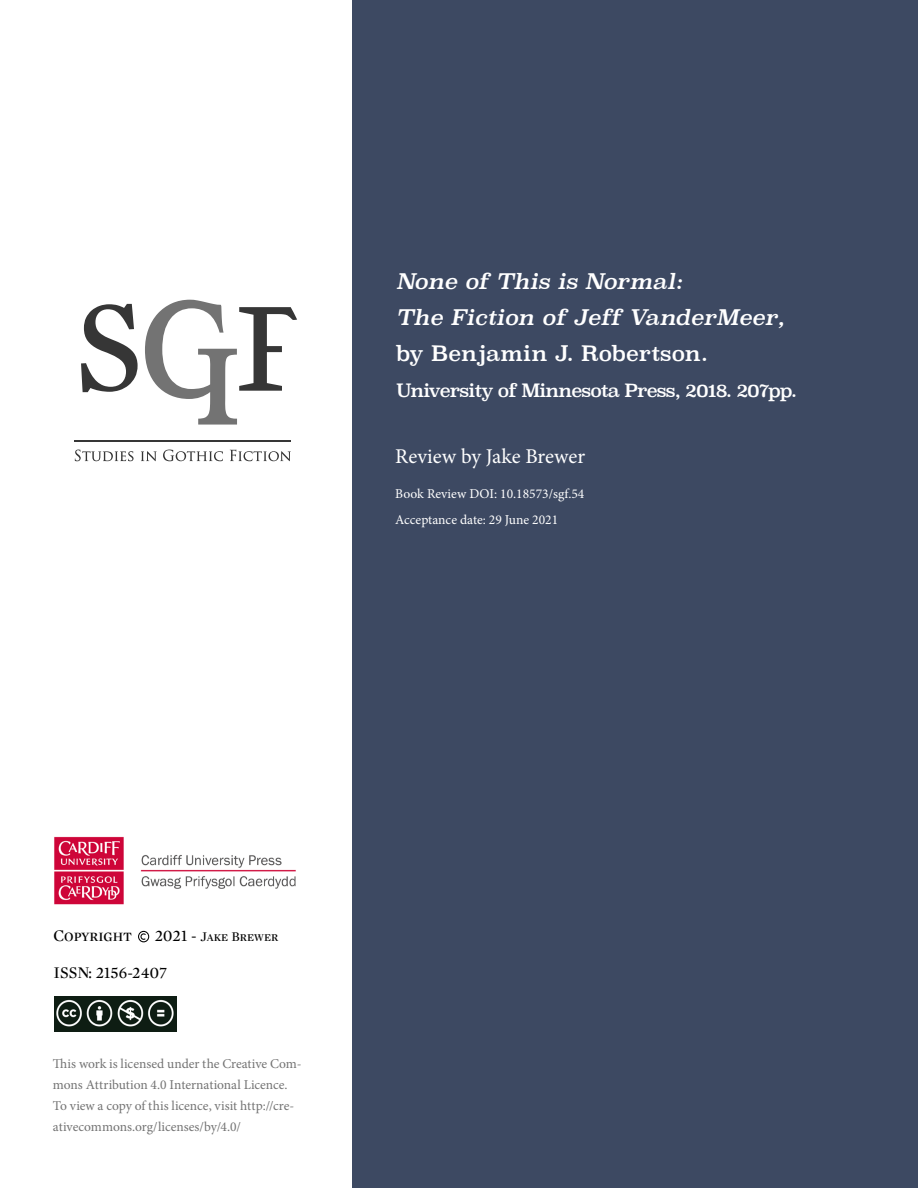
<style>
.page{position:relative;width:918px;height:1188px;background:#fff}
.page>*{position:absolute;margin:0;border:0;box-sizing:border-box;transform-origin:0 0}
.t1{font:italic 21px/36px "Superclarendon";color:#fff}
.t2{font:21px "Superclarendon";color:#fff}
.t3{font:21px "Minion Pro";color:#fff}
.t4{font:18px "Superclarendon";letter-spacing:-.05em;color:#fff}
.t5{font:16.5px "Mercury Display Roman SC";color:#000}
.t6{font:13.5px/21px "Minion Pro";letter-spacing:-.005em;color:#737373}
.t7{font:13.5px "Minion Pro";color:#fff}
.t8{font:13.5px "Mercury Display Roman SC";color:#000}
.s1{font-size:16.5px}
</style>
<div class="page">
<svg style="left:81px;top:304px;width:57px;height:88px"></svg>
<svg style="left:145px;top:300px;width:152px;height:125px"></svg>
<svg style="left:75px;top:450px;width:59px;height:11px"></svg>
<svg style="left:141px;top:451px;width:16px;height:10px"></svg>
<svg style="left:163px;top:450px;width:60px;height:11px"></svg>
<svg style="left:230px;top:450px;width:61px;height:11px"></svg>
<hr style="left:75px;top:441px;width:216px;height:1px;background:#363636">
<div style="left:352px;top:0;width:566px;height:1188px;background:#3d4962"></div>
<img style="left:54px;top:836px;width:242px;height:69px">
<svg style="left:138px;top:931px;width:11px;height:11px"></svg>
<img style="left:54px;top:996px;width:123px;height:35px">
<h1 class="t1" style="left:396px;top:263px;width:390px">None of This is Normal:<br>The Fiction of Jeff VanderMeer,</h1>
<h1 class="t2" style="left:396px;top:339px;width:314px">by Benjamin J. Robertson.</h1>
<h2 class="t4" style="left:396px;top:379px;width:402px">University of Minnesota Press, 2018. 207pp.</h2>
<h1 class="t3" style="left:395px;top:443px;width:191px">Review by Jake Brewer</h1>
<p class="t7" style="left:395px;top:485px;width:191px">Book Review DOI: 10.18573/sgf.54</p>
<p class="t7" style="left:395px;top:511px;width:164px">Acceptance date: 29 June 2021</p>
<p class="t5" style="left:53px;top:927px;width:80px">Copyright</p>
<p class="t8" style="left:155px;top:929px;width:125px"><span class="s1">2021 -</span> Jake Brewer</p>
<p class="t5" style="left:53px;top:963px;width:115px">ISSN: 2156-2407</p>
<p class="t6" style="left:53px;top:1053px;width:250px">This work is licensed under the Creative Com&shy;mons Attribution 4.0 International Licence.<br>To view a copy of this licence, visit http://cre&shy;ativecommons.org/licenses/by/4.0/</p>
</div>
